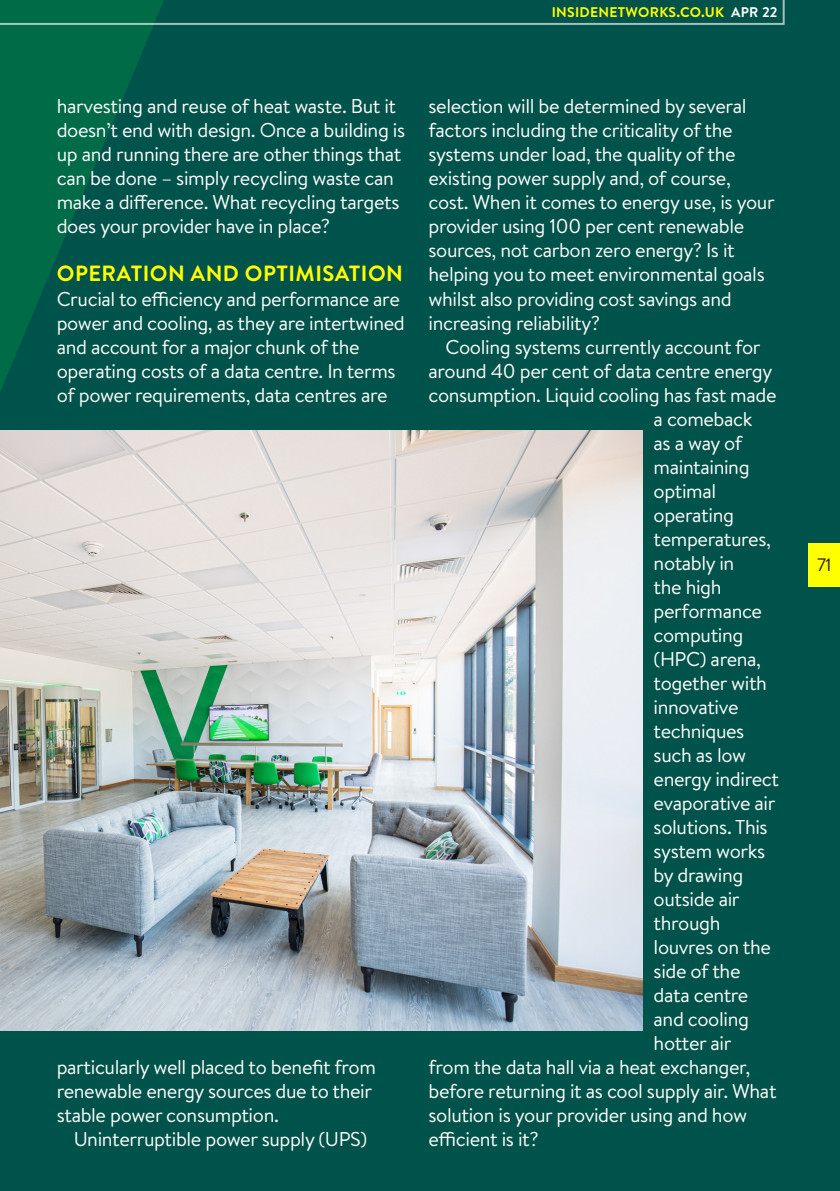
<style>
.page{position:relative;width:840px;height:1191px;background:#fff}
.page>*{position:absolute;margin:0;border:0;box-sizing:border-box;transform-origin:0 0}
.Subheads{font:700 22px "Brandon Text";letter-spacing:.02em;color:#ff0}
.Bodytext{font:20px/24px "Brandon Text";letter-spacing:-.02em;color:#fff}
.t1{font:18px "Brandon Text";color:#231f20}
.t2{font:700 14px "Brandon Text";letter-spacing:.02em;color:#ff0}
.s1{color:#fff}
</style>
<div class="page">
<div style="left:0;top:0;width:839px;height:1191px;background:#00534a"></div>
<svg style="left:0;top:25px;width:164px;height:406px"></svg>
<svg style="left:0;top:0;width:784px;height:25px"></svg>
<div style="left:808px;top:543px;width:31px;height:43px;background:#ff0"></div>
<img style="left:0;top:431px;width:642px;height:600px">
<p class="t2" style="left:551px;top:2px;width:227px">INSIDENETWORKS.CO.UK <span class="s1">APR 22</span></p>
<p class="Bodytext" style="left:57px;top:94px;width:350px">harvesting and reuse of heat waste. But it doesn’t end with design. Once a building is up and running there are other things that can be done – simply recycling waste can make a difference. What recycling targets does your provider have in place?</p>
<p class="Subheads" style="left:57px;top:258px;width:347px">OPERATION AND OPTIMISATION</p>
<p class="Bodytext" style="left:57px;top:286px;width:349px">Crucial to efficiency and performance are power and cooling, as they are intertwined and account for a major chunk of the operating costs of a data centre. In terms of power requirements, data centres are</p>
<p class="Bodytext" style="left:57px;top:1054px;width:320px">particularly well placed to benefit from renewable energy sources due to their stable power consumption.</p>
<p class="Bodytext" style="left:74px;top:1126px;width:295px">Uninterruptible power supply (UPS)</p>
<p class="Bodytext" style="left:428px;top:94px;width:347px">selection will be determined by several factors including the criticality of the systems under load, the quality of the existing power supply and, of course, cost. When it comes to energy use, is your provider using 100 per cent renewable sources, not carbon zero energy? Is it helping you to meet environmental goals whilst also providing cost savings and increasing reliability?</p>
<p class="Bodytext" style="left:445px;top:334px;width:316px">Cooling systems currently account for</p>
<p class="Bodytext" style="left:428px;top:358px;width:345px">around 40 per cent of data centre energy</p>
<p class="Bodytext" style="left:428px;top:382px;width:349px">consumption. Liquid cooling has fast made</p>
<p class="Bodytext" style="left:653px;top:406px;width:100px">a comeback</p>
<p class="Bodytext" style="left:653px;top:430px;width:90px">as a way of</p>
<p class="Bodytext" style="left:653px;top:454px;width:97px">maintaining</p>
<p class="Bodytext" style="left:653px;top:478px;width:64px">optimal</p>
<p class="Bodytext" style="left:653px;top:502px;width:82px">operating</p>
<p class="Bodytext" style="left:653px;top:526px;width:119px">temperatures,</p>
<p class="Bodytext" style="left:653px;top:550px;width:82px">notably in</p>
<p class="Bodytext" style="left:653px;top:574px;width:69px">the high</p>
<p class="Bodytext" style="left:653px;top:598px;width:110px">performance</p>
<p class="Bodytext" style="left:653px;top:622px;width:91px">computing</p>
<p class="Bodytext" style="left:653px;top:646px;width:109px">(HPC) arena,</p>
<p class="Bodytext" style="left:653px;top:670px;width:115px">together with</p>
<p class="Bodytext" style="left:653px;top:694px;width:86px">innovative</p>
<p class="Bodytext" style="left:653px;top:718px;width:92px">techniques</p>
<p class="Bodytext" style="left:653px;top:742px;width:94px">such as low</p>
<p class="Bodytext" style="left:653px;top:766px;width:127px">energy indirect</p>
<p class="Bodytext" style="left:653px;top:790px;width:123px">evaporative air</p>
<p class="Bodytext" style="left:653px;top:814px;width:116px">solutions. This</p>
<p class="Bodytext" style="left:653px;top:838px;width:113px">system works</p>
<p class="Bodytext" style="left:653px;top:862px;width:91px">by drawing</p>
<p class="Bodytext" style="left:653px;top:886px;width:87px">outside air</p>
<p class="Bodytext" style="left:653px;top:910px;width:68px">through</p>
<p class="Bodytext" style="left:653px;top:934px;width:119px">louvres on the</p>
<p class="Bodytext" style="left:653px;top:958px;width:88px">side of the</p>
<p class="Bodytext" style="left:653px;top:982px;width:96px">data centre</p>
<p class="Bodytext" style="left:653px;top:1006px;width:97px">and cooling</p>
<p class="Bodytext" style="left:653px;top:1030px;width:79px">hotter air</p>
<p class="Bodytext" style="left:428px;top:1054px;width:323px">from the data hall via a heat exchanger,</p>
<p class="Bodytext" style="left:428px;top:1078px;width:349px">before returning it as cool supply air. What</p>
<p class="Bodytext" style="left:428px;top:1102px;width:320px">solution is your provider using and how</p>
<p class="Bodytext" style="left:428px;top:1126px;width:112px">efficient is it?</p>
<p class="t1" style="left:816px;top:552px;width:16px">71</p>
</div>
